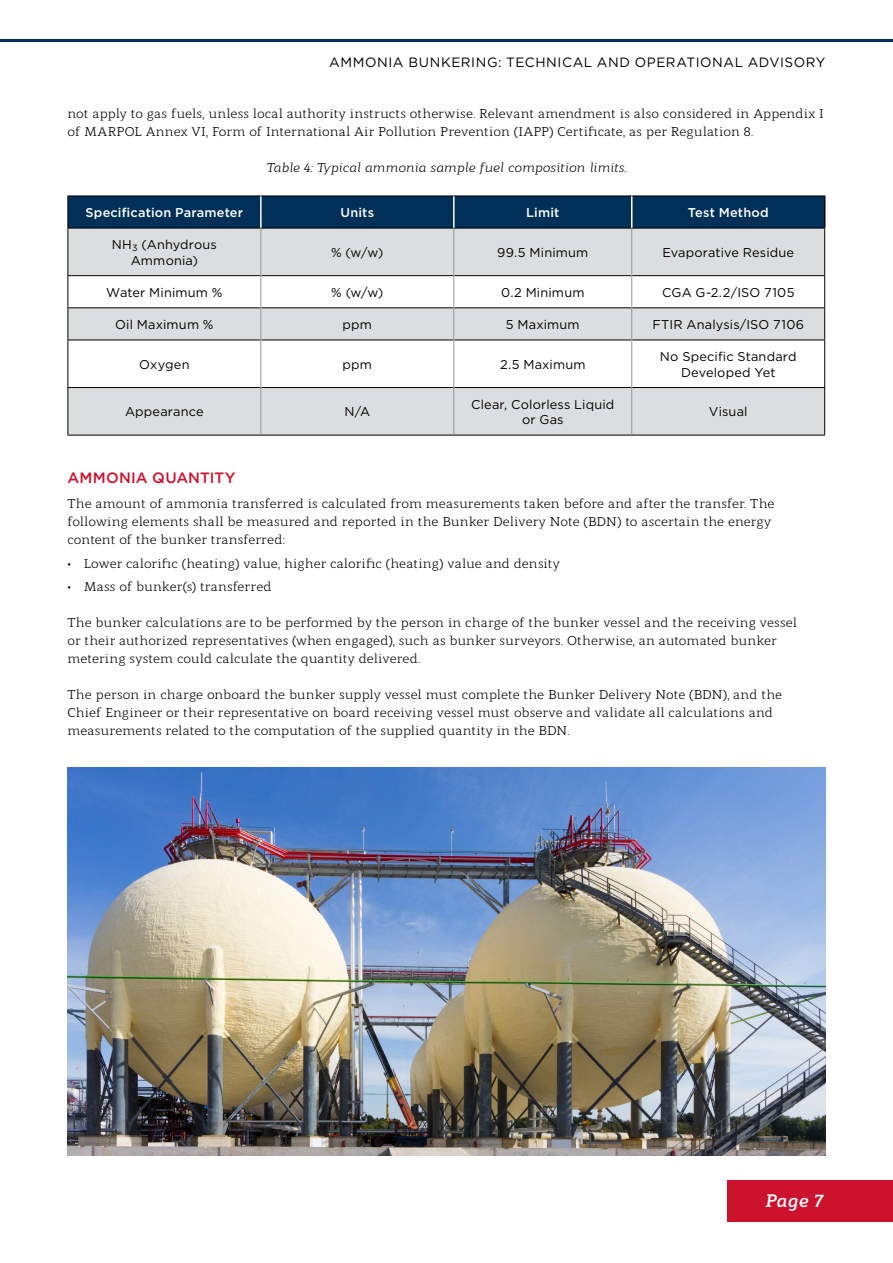
<style>
.page{position:relative;width:893px;height:1263px;background:#fff}
.page>*{position:absolute;margin:0;border:0;box-sizing:border-box;transform-origin:0 0}
.t1{font:italic 700 18px "Modum";color:#fff}
.t2{font:500 15px "Gotham";letter-spacing:.01em;color:#cd122d}
.t3{font:13.5px "Gotham";letter-spacing:.04em;color:#000}
.t4{font:12.75px/18px "Modum";color:#000}
.t5{font:12.75px/15.8px "Gotham";letter-spacing:.015em;color:#000;text-align:center}
.t6{font:italic 12.75px "Modum";letter-spacing:-.015em;color:#000}
.t7{font:500 12.75px "Gotham";letter-spacing:.015em;color:#fff}
</style>
<div class="page">
<div style="left:69px;top:197px;width:755px;height:31px;background:#003057"></div>
<div style="left:69px;top:229px;width:755px;height:206px;background:#dcddde"></div>
<svg style="left:69px;top:276px;width:755px;height:111px"></svg>
<hr style="left:68px;top:196px;width:193px;height:1px;background:#000">
<hr style="left:68px;top:196px;width:1px;height:32px;background:#000">
<hr style="left:261px;top:196px;width:193px;height:1px;background:#000">
<hr style="left:454px;top:196px;width:178px;height:1px;background:#000">
<hr style="left:632px;top:196px;width:193px;height:1px;background:#000">
<hr style="left:68px;top:228px;width:193px;height:1px;background:#000">
<hr style="left:68px;top:228px;width:1px;height:47px;background:#000">
<hr style="left:261px;top:228px;width:193px;height:1px;background:#000">
<hr style="left:454px;top:228px;width:178px;height:1px;background:#000">
<hr style="left:632px;top:228px;width:193px;height:1px;background:#000">
<hr style="left:824px;top:228px;width:1px;height:47px;background:#000">
<hr style="left:68px;top:275px;width:192px;height:1px;background:#000">
<hr style="left:68px;top:276px;width:1px;height:31px;background:#000">
<hr style="left:261px;top:275px;width:192px;height:1px;background:#000">
<hr style="left:454px;top:275px;width:177px;height:1px;background:#000">
<hr style="left:632px;top:275px;width:193px;height:1px;background:#000">
<hr style="left:824px;top:276px;width:1px;height:31px;background:#000">
<hr style="left:68px;top:307px;width:192px;height:1px;background:#000">
<hr style="left:68px;top:308px;width:1px;height:32px;background:#000">
<hr style="left:261px;top:307px;width:192px;height:1px;background:#000">
<hr style="left:454px;top:307px;width:177px;height:1px;background:#000">
<hr style="left:632px;top:307px;width:193px;height:1px;background:#000">
<hr style="left:824px;top:308px;width:1px;height:32px;background:#000">
<hr style="left:68px;top:340px;width:192px;height:1px;background:#000">
<hr style="left:68px;top:340px;width:1px;height:47px;background:#000">
<hr style="left:261px;top:340px;width:192px;height:1px;background:#000">
<hr style="left:454px;top:340px;width:177px;height:1px;background:#000">
<hr style="left:632px;top:340px;width:193px;height:1px;background:#000">
<hr style="left:824px;top:340px;width:1px;height:47px;background:#000">
<hr style="left:68px;top:387px;width:192px;height:1px;background:#000">
<hr style="left:68px;top:388px;width:1px;height:47px;background:#000">
<hr style="left:261px;top:387px;width:192px;height:1px;background:#000">
<hr style="left:454px;top:387px;width:177px;height:1px;background:#000">
<hr style="left:632px;top:387px;width:193px;height:1px;background:#000">
<hr style="left:824px;top:388px;width:1px;height:47px;background:#000">
<hr style="left:68px;top:435px;width:193px;height:1px;background:#000">
<hr style="left:261px;top:435px;width:193px;height:1px;background:#000">
<hr style="left:454px;top:435px;width:178px;height:1px;background:#000">
<hr style="left:632px;top:435px;width:193px;height:1px;background:#000">
<hr style="left:824px;top:196px;width:1px;height:32px;background:#000">
<hr style="left:260px;top:196px;width:2px;height:32px;background:#fff">
<hr style="left:453px;top:196px;width:2px;height:32px;background:#fff">
<hr style="left:631px;top:196px;width:1px;height:32px;background:#fff">
<hr style="left:260px;top:228px;width:1px;height:48px;background:#939598">
<hr style="left:260px;top:276px;width:1px;height:32px;background:#939598">
<hr style="left:260px;top:308px;width:1px;height:32px;background:#939598">
<hr style="left:260px;top:340px;width:1px;height:47px;background:#939598">
<hr style="left:260px;top:387px;width:1px;height:48px;background:#939598">
<hr style="left:453px;top:228px;width:1px;height:48px;background:#939598">
<hr style="left:631px;top:228px;width:1px;height:48px;background:#939598">
<hr style="left:453px;top:276px;width:1px;height:32px;background:#939598">
<hr style="left:631px;top:276px;width:1px;height:32px;background:#939598">
<hr style="left:453px;top:308px;width:1px;height:32px;background:#939598">
<hr style="left:631px;top:308px;width:1px;height:32px;background:#939598">
<hr style="left:453px;top:340px;width:1px;height:47px;background:#939598">
<hr style="left:631px;top:340px;width:1px;height:47px;background:#939598">
<hr style="left:453px;top:387px;width:1px;height:48px;background:#939598">
<hr style="left:631px;top:387px;width:1px;height:48px;background:#939598">
<img style="left:68px;top:767px;width:757px;height:388px">
<hr style="left:0;top:39px;width:893px;height:3px;background:#003057">
<div style="left:727px;top:1180px;width:166px;height:41px;background:#cd122d"></div>
<p class="t3" style="left:329px;top:53px;width:498px">AMMONIA BUNKERING: TECHNICAL AND OPERATIONAL ADVISORY</p>
<p class="t4" style="left:68px;top:103px;width:758px">not apply to gas fuels, unless local authority instructs otherwise. Relevant amendment is also considered in Appendix I of MARPOL Annex VI, Form of International Air Pollution Prevention (IAPP) Certificate, as per Regulation 8.</p>
<p class="t6" style="left:266px;top:157px;width:362px">Table 4: Typical ammonia sample fuel composition limits.</p>
<p class="t7" style="left:86px;top:204px;width:159px">Specification Parameter</p>
<p class="t7" style="left:340px;top:204px;width:35px">Units</p>
<p class="t7" style="left:526px;top:204px;width:35px">Limit</p>
<p class="t7" style="left:688px;top:204px;width:82px">Test Method</p>
<p class="t5" style="left:112px;top:236px;width:107px">NH<sub>3</sub> (Anhydrous<br>Ammonia)</p>
<p class="t5" style="left:331px;top:244px;width:54px">% (w/w)</p>
<p class="t5" style="left:497px;top:244px;width:93px">99.5 Minimum</p>
<p class="t5" style="left:662px;top:244px;width:133px">Evaporative Residue</p>
<p class="t5" style="left:106px;top:284px;width:118px">Water Minimum %</p>
<p class="t5" style="left:331px;top:284px;width:54px">% (w/w)</p>
<p class="t5" style="left:501px;top:284px;width:85px">0.2 Minimum</p>
<p class="t5" style="left:662px;top:284px;width:134px">CGA G-2. 2/ISO 7105</p>
<p class="t5" style="left:115px;top:316px;width:100px">Oil Maximum %</p>
<p class="t5" style="left:343px;top:316px;width:31px">ppm</p>
<p class="t5" style="left:506px;top:316px;width:75px">5 Maximum</p>
<p class="t5" style="left:652px;top:316px;width:153px">FTIR Analysis/ISO 7106</p>
<p class="t5" style="left:139px;top:356px;width:52px">Oxygen</p>
<p class="t5" style="left:343px;top:356px;width:31px">ppm</p>
<p class="t5" style="left:500px;top:356px;width:87px">2.5 Maximum</p>
<p class="t5" style="left:660px;top:348px;width:138px">No Specific Standard<br>Developed Yet</p>
<p class="t5" style="left:125px;top:404px;width:80px">Appearance</p>
<p class="t5" style="left:344px;top:404px;width:27px">N/A</p>
<p class="t5" style="left:471px;top:396px;width:145px">Clear, Colorless Liquid or Gas</p>
<p class="t5" style="left:709px;top:404px;width:40px">Visual</p>
<p class="t2" style="left:68px;top:468px;width:170px">AMMONIA QUANTITY</p>
<p class="t4" style="left:68px;top:494px;width:708px">The amount of ammonia transferred is calculated from measurements taken before and after the transfer. The following elements shall be measured and reported in the Bunker Delivery Note (BDN) to ascertain the energy content of the bunker transferred:</p>
<p class="t4" style="left:68px;top:553px;width:494px">• Lower calorific (heating) value, higher calorific (heating) value and density</p>
<p class="t4" style="left:68px;top:576px;width:206px">• Mass of bunker(s) transferred</p>
<p class="t4" style="left:68px;top:612px;width:731px">The bunker calculations are to be performed by the person in charge of the bunker vessel and the receiving vessel or their authorized representatives (when engaged), such as bunker surveyors. Otherwise, an automated bunker metering system could calculate the quantity delivered.</p>
<p class="t4" style="left:68px;top:684px;width:716px">The person in charge onboard the bunker supply vessel must complete the Bunker Delivery Note (BDN), and the<br>Chief Engineer or their representative on board receiving vessel must observe and validate all calculations and measurements related to the computation of the supplied quantity in the BDN.</p>
<h1 class="t1" style="left:765px;top:1186px;width:59px">Page 7</h1>
</div>
